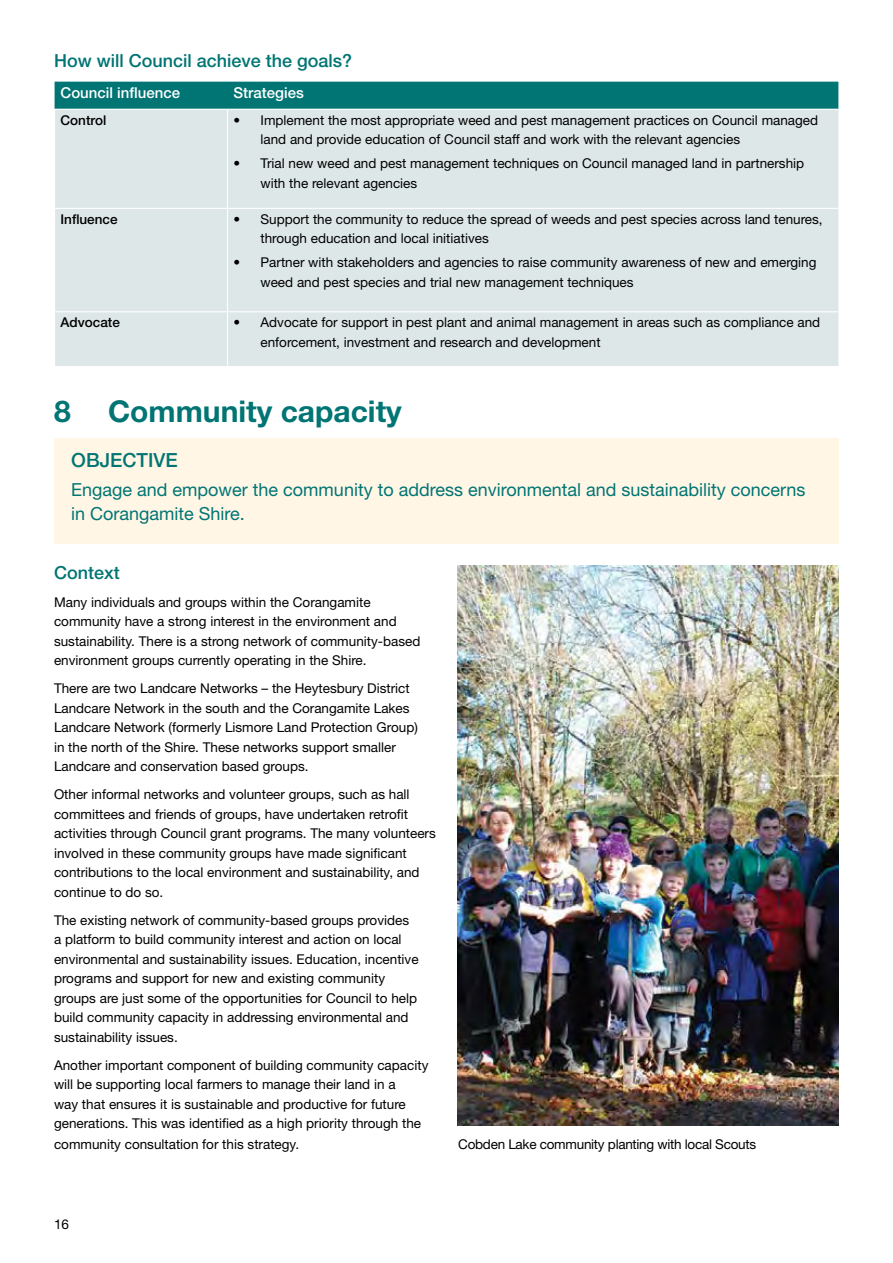
<style>
.page{position:relative;width:893px;height:1263px;background:#fff}
.page>*{position:absolute;margin:0;border:0;box-sizing:border-box;transform-origin:0 0}
.t1{font:700 30px "Helvetica Neue LT Std";color:#007573}
.t2{font:500 19.5px "Helvetica Neue LT Std";color:#007573}
.t3{font:18px/24px "Helvetica Neue LT Std";color:#007573}
.t4{font:500 18px "Helvetica Neue LT Std";color:#007573}
.t5{font:500 15px "Helvetica Neue LT Std";color:#fff}
.t6{font:13.5px/19.5px "Helvetica Neue LT Std";color:#000}
.t7{font:13.5px "Helvetica Neue LT Std";letter-spacing:-.02em;color:#000}
.t8{font:500 13.5px "Helvetica Neue LT Std";color:#000}
</style>
<div class="page">
<div style="left:55px;top:82px;width:783px;height:27px;background:#007573"></div>
<div style="left:55px;top:110px;width:783px;height:256px;background:#dde7e7"></div>
<hr style="left:54px;top:208px;width:173px;height:1px;background:#fff">
<hr style="left:54px;top:311px;width:173px;height:1px;background:#fff">
<hr style="left:227px;top:110px;width:1px;height:98px;background:#fff">
<hr style="left:227px;top:208px;width:611px;height:1px;background:#fff">
<hr style="left:227px;top:209px;width:1px;height:102px;background:#fff">
<hr style="left:227px;top:311px;width:611px;height:1px;background:#fff">
<hr style="left:227px;top:312px;width:1px;height:54px;background:#fff">
<div style="left:54px;top:438px;width:785px;height:105px;background:#fff6e6"></div>
<img style="left:457px;top:566px;width:382px;height:559px">
<h3 class="t4" style="left:54px;top:50px;width:300px">How will Council achieve the goals?</h3>
<p class="t5" style="left:61px;top:84px;width:121px">Council influence</p>
<p class="t5" style="left:233px;top:84px;width:72px">Strategies</p>
<p class="t8" style="left:61px;top:112px;width:47px">Control</p>
<p class="t6" style="left:260px;top:110px;width:559px;text-indent:-27px">• Implement the most appropriate weed and pest management practices on Council managed land and provide education of Council staff and work with the relevant agencies</p>
<p class="t6" style="left:260px;top:153px;width:545px;text-indent:-27px">• Trial new weed and pest management techniques on Council managed land in partnership with the relevant agencies</p>
<p class="t8" style="left:61px;top:211px;width:59px">Influence</p>
<p class="t6" style="left:260px;top:209px;width:564px;text-indent:-27px">• Support the community to reduce the spread of weeds and pest species across land tenures, through education and local initiatives</p>
<p class="t6" style="left:260px;top:252px;width:557px;text-indent:-27px">• Partner with stakeholders and agencies to raise community awareness of new and emerging weed and pest species and trial new management techniques</p>
<p class="t8" style="left:61px;top:314px;width:61px">Advocate</p>
<p class="t6" style="left:260px;top:313px;width:561px;text-indent:-27px">• Advocate for support in pest plant and animal management in areas such as compliance and enforcement, investment and research and development</p>
<h1 class="t1" style="left:54px;top:392px;width:349px">8 Community capacity</h1>
<h2 class="t2" style="left:71px;top:448px;width:106px">objective</h2>
<h3 class="t3" style="left:71px;top:478px;width:736px">Engage and empower the community to address environmental and sustainability concerns in Corangamite Shire.</h3>
<h3 class="t4" style="left:54px;top:562px;width:67px">Context</h3>
<p class="t6" style="left:54px;top:592px;width:368px">Many individuals and groups within the Corangamite community have a strong interest in the environment and sustainability. There is a strong network of community-based environment groups currently operating in the Shire.</p>
<p class="t6" style="left:54px;top:678px;width:365px">There are two Landcare Networks – the Heytesbury District Landcare Network in the south and the Corangamite Lakes Landcare Network (formerly Lismore Land Protection Group) in the north of the Shire. These networks support smaller Landcare and conservation based groups.</p>
<p class="t6" style="left:54px;top:784px;width:383px">Other informal networks and volunteer groups, such as hall committees and friends of groups, have undertaken retrofit activities through Council grant programs. The many volunteers involved in these community groups have made significant contributions to the local environment and sustainability, and continue to do so.</p>
<p class="t6" style="left:54px;top:910px;width:366px">The existing network of community-based groups provides a platform to build community interest and action on local environmental and sustainability issues. Education, incentive programs and support for new and existing community groups are just some of the opportunities for Council to help build community capacity in addressing environmental and sustainability issues.</p>
<p class="t6" style="left:54px;top:1055px;width:376px">Another important component of building community capacity will be supporting local farmers to manage their land in a<br>way that ensures it is sustainable and productive for future generations. This was identified as a high priority through the</p>
<p class="t6" style="left:54px;top:1134px;width:247px">community consultation for this strategy.</p>
<p class="t7" style="left:458px;top:1136px;width:299px">Cobden Lake community planting with local Scouts</p>
<p class="t6" style="left:54px;top:1214px;width:17px">16</p>
</div>
